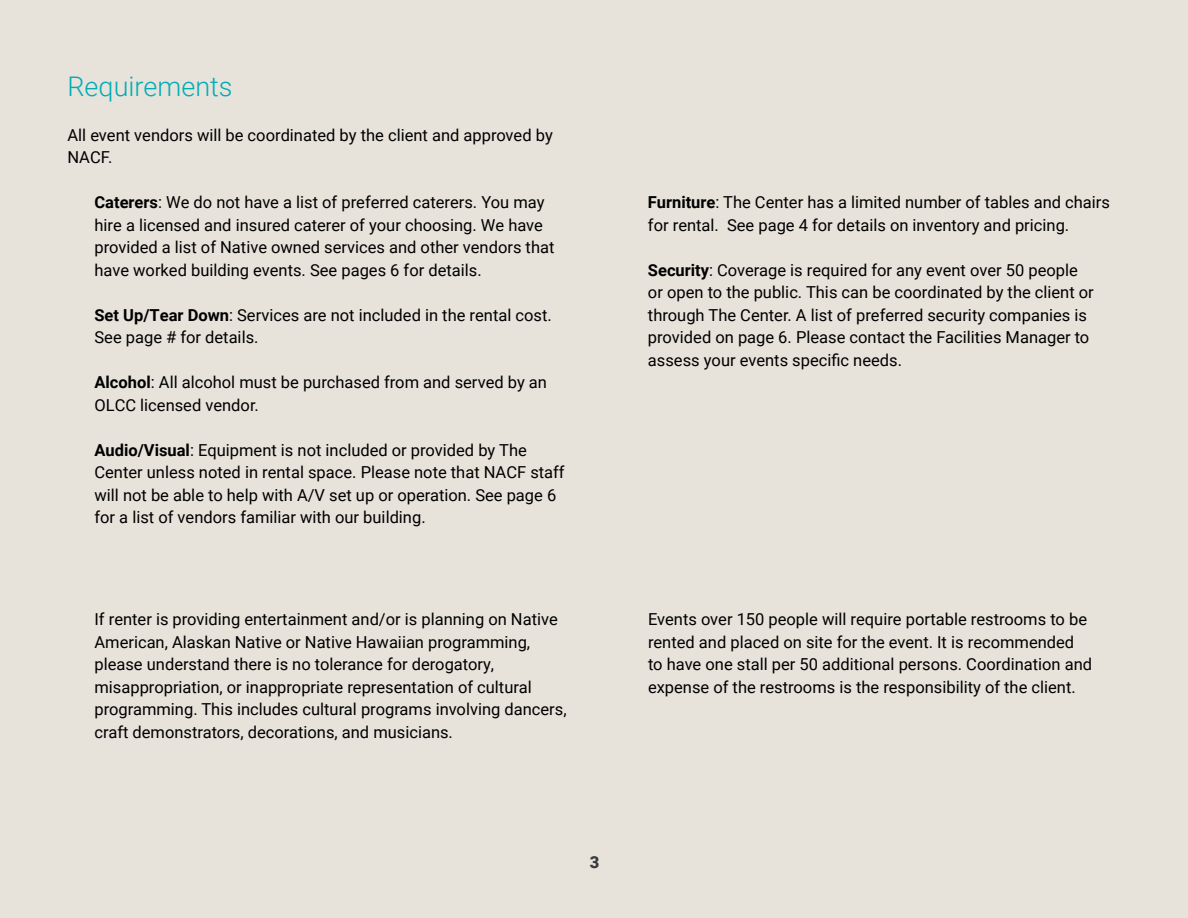
<style>
.page{position:relative;width:1188px;height:918px;background:#e7e2da}
.page>*{position:absolute;margin:0;border:0;box-sizing:border-box;transform-origin:0 0}
.t1{font:300 27px "Roboto";color:#00adb7}
.t2{font:16.5px/22.5px "Roboto";color:#000}
.t3{font:900 16.5px "Roboto";color:#3a3b3c}
.s1{font-weight:700}
</style>
<div class="page">
<h1 class="t1" style="left:68px;top:67px;width:167px">Requirements</h1>
<p class="t2" style="left:68px;top:123px;width:487px">All event vendors will be coordinated by the client and approved by<br>NACF.</p>
<p class="t2" style="left:94px;top:191px;width:462px"><span class="s1">Caterers</span>: We do not have a list of preferred caterers. You may hire a licensed and insured caterer of your choosing. We have provided a list of Native owned services and other vendors that have worked building events. See pages 6 for details.</p>
<p class="t2" style="left:94px;top:303px;width:459px"><span class="s1">Set Up/Tear Down</span>: Services are not included in the rental cost.<br>See page # for details.</p>
<p class="t2" style="left:94px;top:371px;width:454px"><span class="s1">Alcohol</span>: All alcohol must be purchased from and served by an<br>OLCC licensed vendor.</p>
<p class="t2" style="left:94px;top:438px;width:472px"><span class="s1">Audio/Visual</span>: Equipment is not included or provided by The Center unless noted in rental space. Please note that NACF staff will not be able to help with A/V set up or operation. See page 6 for a list of vendors familiar with our building.</p>
<p class="t2" style="left:648px;top:191px;width:463px"><span class="s1">Furniture</span>: The Center has a limited number of tables and chairs for rental. See page 4 for details on inventory and pricing.</p>
<p class="t2" style="left:648px;top:258px;width:447px"><span class="s1">Security</span>: Coverage is required for any event over 50 people or open to the public. This can be coordinated by the client or through The Center. A list of preferred security companies is provided on page 6. Please contact the Facilities Manager to assess your events specific needs.</p>
<p class="t2" style="left:94px;top:608px;width:474px">If renter is providing entertainment and/or is planning on Native American, Alaskan Native or Native Hawaiian programming, please understand there is no tolerance for derogatory, misappropriation, or inappropriate representation of cultural programming. This includes cultural programs involving dancers, craft demonstrators, decorations, and musicians.</p>
<p class="t2" style="left:648px;top:608px;width:446px">Events over 150 people will require portable restrooms to be rented and placed on site for the event. It is recommended to have one stall per 50 additional persons. Coordination and expense of the restrooms is the responsibility of the client.</p>
<p class="t3" style="left:590px;top:850px;width:11px">3</p>
</div>
